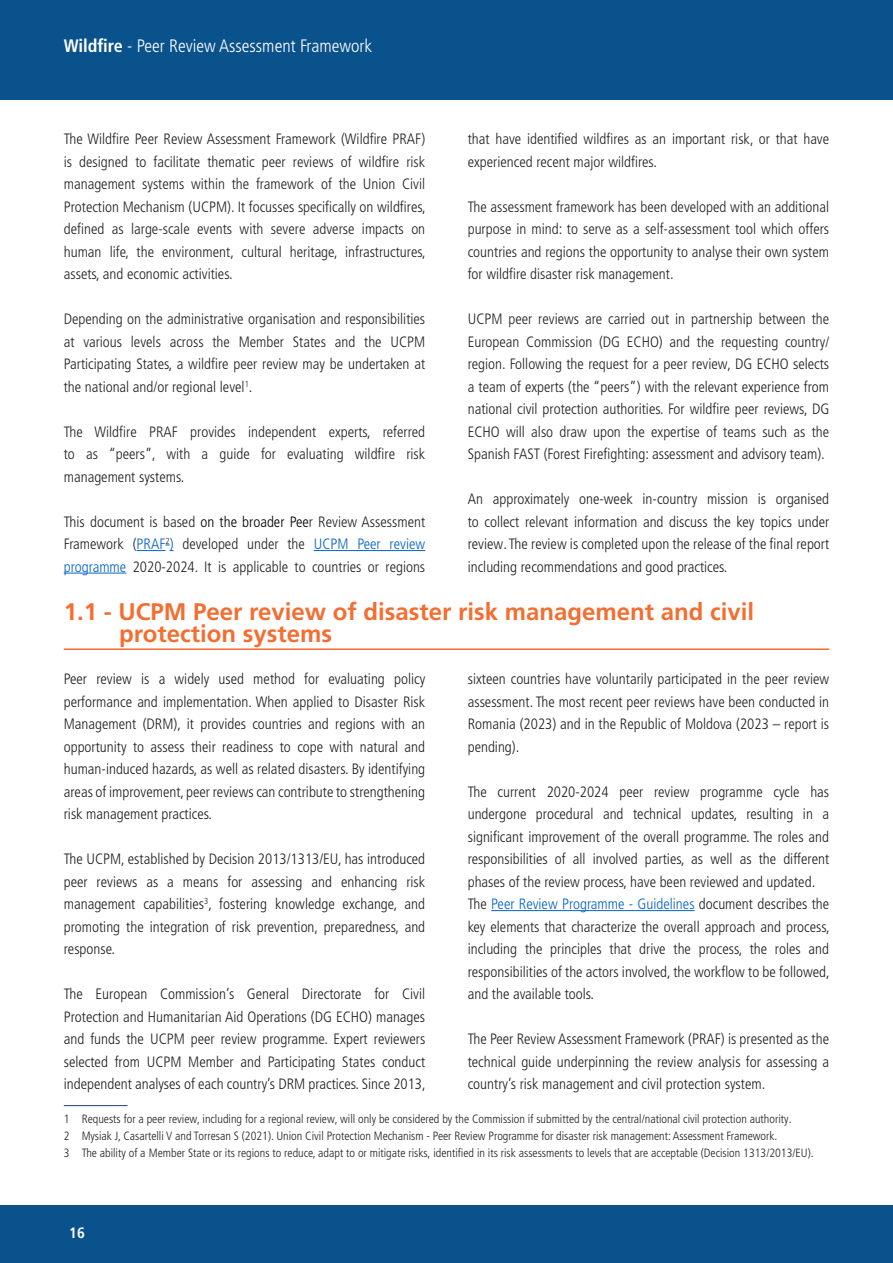
<style>
.page{position:relative;width:893px;height:1263px;background:#fff}
.page>*{position:absolute;margin:0;border:0;box-sizing:border-box;transform-origin:0 0}
.TITLE_01{font:700 24px/22.5px "Frutiger LT Pro";color:#f36e31}
.t1{font:300 condensed 18px "Frutiger LT Pro";color:#fff}
.Corpo_testo{font:300 condensed 15px/22.5px "Frutiger LT Pro";color:#231f20;text-align:justify}
.Corpo_testo-2{font:300 condensed 15px/22.5px "Frutiger LT Pro";color:#222;text-align:justify}
.t2{font:700 condensed 15px "Frutiger LT Pro";color:#fff}
.note_piè_pagina{font:300 condensed 12px "Frutiger LT Pro";color:#231f20}
.s1{font-weight:700}
.s2{color:#231f20}
.s3{color:#000}
.s4{color:#0563c1}
.s5{color:#222}
</style>
<div class="page">
<div style="left:0;top:0;width:893px;height:100px;background:#0a528c"></div>
<div style="left:0;top:1205px;width:893px;height:58px;background:#0a528c"></div>
<svg style="left:137px;top:545px;width:37px;height:6px"></svg>
<hr style="left:314px;top:550px;width:111px;height:1px;background:#0563c1">
<hr style="left:64px;top:573px;width:62px;height:1px;background:#0563c1">
<hr style="left:64px;top:1105px;width:64px;height:1px;background:#253f8e">
<hr style="left:64px;top:648px;width:765px;height:2px;background:#f36e31">
<hr style="left:491px;top:910px;width:204px;height:1px;background:#0563c1">
<p class="t1" style="left:64px;top:35px;width:310px"><span class="s1">Wildfire</span> - Peer Review Assessment Framework</p>
<p class="Corpo_testo-2" style="left:64px;top:128px;width:364px">The Wildfire Peer Review Assessment Framework (Wildfire PRAF) is designed to facilitate thematic peer reviews of wildfire risk management systems within the framework of the Union Civil Protection Mechanism (UCPM). It focusses specifically <span class="s2">on wildfires, defined as</span> large-scale events with severe adverse impacts on human life, the environment, cultural heritage, infrastructures, assets, and economic activities<span class="s2">.</span></p>
<p class="Corpo_testo-2" style="left:64px;top:308px;width:363px">Depending on the administrative organisation and responsibilities at various levels across the Member States and the UCPM Participating States, a wildfire peer review may be undertaken at the national and/or regional level<sup>1</sup>.</p>
<p class="Corpo_testo-2" style="left:64px;top:420px;width:363px">The Wildfire PRAF provides independent experts, referred to as “peers”, with a guide for evaluating <span class="s2">wildfire risk management systems.</span></p>
<p class="Corpo_testo-2" style="left:64px;top:510px;width:363px">This document is based <span class="s3">on the broader Pee</span>r Review Assessment Framework (<span class="s4">PRAF</span><sup>2</sup><span class="s4">)</span> developed under the <span class="s4">UCPM Peer review programme</span> 2020-2024. It is applicable to countries or regions</p>
<p class="Corpo_testo-2" style="left:468px;top:128px;width:363px">that have identified wildfires as an important risk, or that have experienced recent major wildfires.</p>
<p class="Corpo_testo-2" style="left:468px;top:195px;width:363px">The assessment framework has been developed with an additional purpose in mind: to serve as a self-assessment tool which offers countries and regions the opportunity to analyse their own system for wildfire disaster risk management.</p>
<p class="Corpo_testo" style="left:468px;top:308px;width:363px"><span class="s5">UCPM peer reviews are carried out in partnership between the European Commission (DG ECHO) and the requesting country/ region. Following the request for a peer review,</span> DG ECHO selects a team of experts (the “peers”) with the relevant experience from national civil protection authorities. For wildfire peer reviews, DG ECHO will also draw upon the expertise of teams such as the Spanish FAST (Forest Firefighting: assessment and advisory team).</p>
<p class="Corpo_testo" style="left:468px;top:488px;width:363px">An approximately one-week in-country mission is organised to collect relevant information and discuss the key topics under review. The review is completed upon the release of the final report including recommendations and good practices.</p>
<p class="TITLE_01" style="left:119px;top:600px;width:636px;text-indent:-56px">1.1 - UCPM Peer review of disaster risk management and civil protection systems</p>
<p class="Corpo_testo" style="left:64px;top:668px;width:363px">Peer review is a widely used method for evaluating policy performance and implementation. When applied to Disaster Risk Management (DRM), it provides countries and regions with an opportunity to assess their readiness to cope with natural and human-induced hazards, as well as related disasters. By identifying areas of improvement, peer reviews can contribute to strengthening risk management practices.</p>
<p class="Corpo_testo" style="left:64px;top:848px;width:363px">The UCPM, established by Decision 2013/1313/EU, has introduced peer reviews as a means for assessing and enhancing risk management capabilities<sup>3</sup>, fostering knowledge exchange, and promoting the integration of risk prevention, preparedness, and response.</p>
<p class="Corpo_testo" style="left:64px;top:983px;width:363px">The European Commission’s General Directorate for Civil Protection and Humanitarian Aid Operations (DG ECHO) manages and funds the UCPM peer review programme. Expert reviewers selected from UCPM Member and Participating States conduct independent analyses of each country’s DRM practices. Since 2013,</p>
<p class="Corpo_testo" style="left:468px;top:668px;width:363px">sixteen countries have voluntarily participated in the peer review assessment. The most recent peer reviews have been conducted in Romania (2023) and in the Republic of Moldova (2023 – report is pending).</p>
<p class="Corpo_testo" style="left:468px;top:780px;width:363px">The current 2020-2024 peer review programme cycle has undergone procedural and technical updates, resulting in a significant improvement of the overall programme. The roles and responsibilities of all involved parties, as well as the different phases of the review process, have been reviewed and updated.</p>
<p class="Corpo_testo" style="left:468px;top:893px;width:364px">The <span class="s4">Peer Review Programme - Guidelines</span> document describes the key elements that characterize the overall approach and process, including the principles that drive the process, the roles and responsibilities of the actors involved, the workflow to be followed, and the available tools.</p>
<p class="Corpo_testo" style="left:468px;top:1028px;width:363px">The Peer Review Assessment Framework (PRAF) is presented as the technical guide underpinning the review analysis for assessing a country’s risk management and civil protection system.</p>
<p class="note_piè_pagina" style="left:64px;top:1111px;width:729px">1 Requests for a peer review, including for a regional review, will only be considered by the Commission if submitted by the central/national civil protection authority.</p>
<p class="note_piè_pagina" style="left:64px;top:1128px;width:715px">2 Mysiak J, Casartelli V and Torresan S (2021). Union Civil Protection Mechanism - Peer Review Programme for disaster risk management: Assessment Framework.</p>
<p class="note_piè_pagina" style="left:64px;top:1145px;width:751px">3 The ability of a Member State or its regions to reduce, adapt to or mitigate risks, identified in its risk assessments to levels that are acceptable (Decision 1313/2013/EU).</p>
<p class="t2" style="left:69px;top:1224px;width:17px">16</p>
</div>
